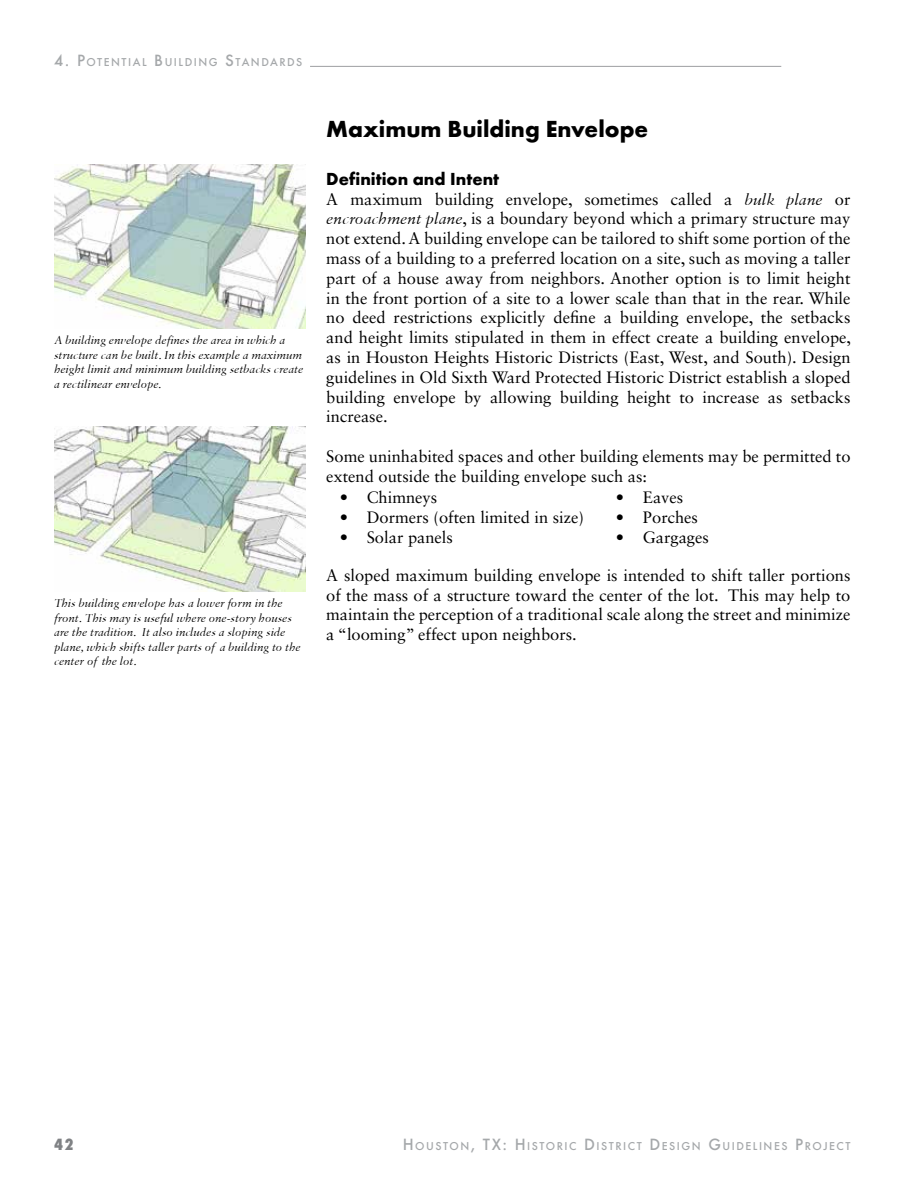
<style>
.page{position:relative;width:918px;height:1188px;background:#fff}
.page>*{position:absolute;margin:0;border:0;box-sizing:border-box;transform-origin:0 0}
.t1{font:700 24px "Futura T";color:#000}
.t2{font:700 18px "Futura T";color:#000}
.t3{font:16.5px/19.8px "Sabon LT Std";color:#000;text-align:justify}
.t4{font:800 condensed 15px "Futura";color:#808285}
.t5{font:italic 12px/14.4px "Sabon MTW01";color:#000}
.t6{font:500 10.5px "Futura";letter-spacing:.145em;color:#a5a8aa}
.s1{font-size:15px}
.s2{font-family:"Sabon MTW01";font-style:italic}
</style>
<div class="page">
<hr style="left:310px;top:66px;width:471px;height:1px;background:#919396">
<img style="left:54px;top:427px;width:252px;height:165px">
<img style="left:54px;top:164px;width:252px;height:165px">
<p class="t6" style="left:54px;top:55px;width:249px"><span class="s1">4. P</span>OTENTIAL <span class="s1">B</span>UILDING <span class="s1">S</span>TANDARDS</p>
<p class="t5" style="left:54px;top:333px;width:251px">A building envelope defines the area in which a structure can be built. In this example a maximum height limit and minimum building setbacks create a rectilinear envelope.</p>
<p class="t5" style="left:54px;top:596px;width:248px">This building envelope has a lower form in the front. This may is useful where one-story houses are the tradition. It also includes a sloping side plane, which shifts taller parts of a building to the center of the lot.</p>
<h1 class="t1" style="left:326px;top:115px;width:324px">Maximum Building Envelope</h1>
<p class="t2" style="left:326px;top:168px;width:174px">Definition and Intent</p>
<p class="t3" style="left:326px;top:189px;width:526px">A maximum building envelope, sometimes called a <span class="s2">bulk plane</span> or <span class="s2">encroachment plane</span>, is a boundary beyond which a primary structure may not extend. A building envelope can be tailored to shift some portion of the mass of a building to a preferred location on a site, such as moving a taller part of a house away from neighbors. Another option is to limit height in the front portion of a site to a lower scale than that in the rear. While no deed restrictions explicitly define a building envelope, the setbacks and height limits stipulated in them in effect create a building envelope, as in Houston Heights Historic Districts (East, West, and South). Design guidelines in Old Sixth Ward Protected Historic District establish a sloped building envelope by allowing building height to increase as setbacks increase.</p>
<p class="t3" style="left:326px;top:446px;width:526px">Some uninhabited spaces and other building elements may be permitted to extend outside the building envelope such as:</p>
<p class="t3" style="left:340px;top:487px;width:99px">• Chimneys</p>
<p class="t3" style="left:340px;top:507px;width:246px">• Dormers (often limited in size)</p>
<p class="t3" style="left:340px;top:527px;width:115px">• Solar panels</p>
<p class="t3" style="left:616px;top:487px;width:69px">• Eaves</p>
<p class="t3" style="left:616px;top:507px;width:84px">• Porches</p>
<p class="t3" style="left:616px;top:527px;width:94px">• Gargages</p>
<p class="t3" style="left:326px;top:565px;width:526px">A sloped maximum building envelope is intended to shift taller portions of the mass of a structure toward the center of the lot. This may help to maintain the perception of a traditional scale along the street and minimize a “looming” effect upon neighbors.</p>
<p class="t4" style="left:54px;top:1134px;width:21px">42</p>
<p class="t6" style="left:403px;top:1139px;width:449px"><span class="s1">H</span>OUSTON<span class="s1">, TX: H</span>ISTORIC <span class="s1">D</span>ISTRICT <span class="s1">D</span>ESIGN <span class="s1">G</span>UIDELINES <span class="s1">P</span>ROJECT</p>
</div>
